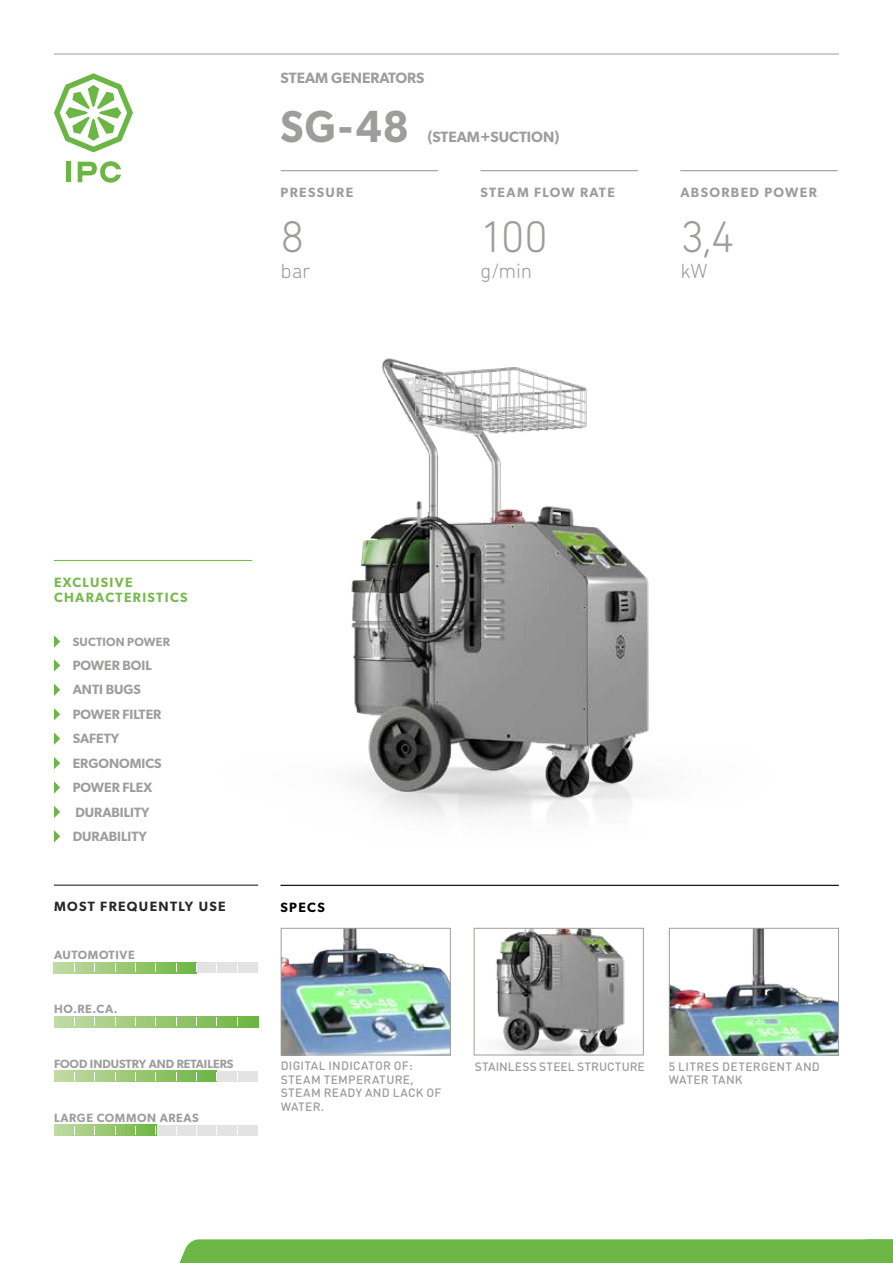
<style>
.page{position:relative;width:893px;height:1263px;background:#fff}
.page>*{position:absolute;margin:0;border:0;box-sizing:border-box;transform-origin:0 0}
.t1{font:300 45px "DIN Next Rounded LT Pro";color:#9d9d9c}
.t2{font:600 45px "Gibson";color:#9d9d9c;scale:.93 1}
.t3{font:300 21px "DIN Next Rounded LT Pro";letter-spacing:-.015em;color:#9d9d9c}
.t4{font:600 15px "Gibson";color:#9d9d9c}
.t5{font:600 13.5px/24.5px "Gibson";color:#9d9d9c}
.t6{font:600 13.5px "Gibson";letter-spacing:.1em;color:#9d9d9c}
.t7{font:600 13.5px/15px "Gibson";letter-spacing:.1em;color:#76b94d}
.t8{font:600 13.5px "Gibson";letter-spacing:.1em;color:#282827}
.t9{font:600 13.5px "Gibson";letter-spacing:.1em;color:#000}
.t10{font:500 12px/13.5px "DIN Round Pro";letter-spacing:.02em;color:#9d9d9c}
.t11{font:600 12px "Gibson";letter-spacing:.015em;color:#9d9d9c}
.t12{font:600 12px "Gibson";letter-spacing:.05em;color:#9d9d9c}
</style>
<div class="page">
<hr style="left:54px;top:54px;width:785px;height:1px;background:#9d9d9c">
<div style="left:66px;top:162px;width:5px;height:20px;background:#6bb644"></div>
<svg style="left:78px;top:161px;width:43px;height:22px"></svg>
<svg style="left:54px;top:73px;width:79px;height:79px"></svg>
<div style="left:179px;top:1239px;width:714px;height:24px;background:#6bb644"></div>
<hr style="left:281px;top:170px;width:157px;height:1px;background:#9d9d9c">
<hr style="left:480px;top:170px;width:158px;height:1px;background:#9d9d9c">
<hr style="left:680px;top:170px;width:158px;height:1px;background:#9d9d9c">
<hr style="left:54px;top:560px;width:198px;height:1px;background:#76b94d">
<svg style="left:54px;top:659px;width:6px;height:13px"></svg>
<svg style="left:54px;top:684px;width:6px;height:12px"></svg>
<svg style="left:54px;top:708px;width:6px;height:12px"></svg>
<svg style="left:54px;top:732px;width:6px;height:13px"></svg>
<svg style="left:54px;top:757px;width:6px;height:12px"></svg>
<svg style="left:54px;top:781px;width:6px;height:13px"></svg>
<svg style="left:54px;top:806px;width:6px;height:12px"></svg>
<svg style="left:54px;top:830px;width:6px;height:12px"></svg>
<hr style="left:280px;top:885px;width:559px;height:1px;background:#000">
<img style="left:671px;top:930px;width:166px;height:123px">
<div style="left:669px;top:928px;width:170px;height:127px;border:1px solid #9d9d9c"></div>
<div style="left:54px;top:1125px;width:204px;height:10px;background:#e3e3e3"></div>
<svg style="left:54px;top:1125px;width:102px;height:10px"></svg>
<div style="left:54px;top:962px;width:204px;height:11px;background:#e3e3e3"></div>
<svg style="left:54px;top:962px;width:143px;height:11px;background:#9dca79"></svg>
<hr style="left:54px;top:884px;width:204px;height:2px;background:#282827">
<svg style="left:54px;top:1016px;width:204px;height:11px;background:#9cca79"></svg>
<div style="left:54px;top:1071px;width:204px;height:10px;background:#e3e3e3"></div>
<svg style="left:54px;top:1071px;width:163px;height:10px;background:#9dca7a"></svg>
<img style="left:283px;top:930px;width:166px;height:123px">
<div style="left:281px;top:928px;width:170px;height:127px;border:1px solid #9d9d9c"></div>
<img style="left:212px;top:358px;width:437px;height:460px">
<img style="left:496px;top:930px;width:129px;height:123px">
<div style="left:474px;top:928px;width:170px;height:127px;border:1px solid #9d9d9c"></div>
<svg style="left:54px;top:635px;width:6px;height:13px"></svg>
<p class="t4" style="left:281px;top:69px;width:145px">STEAM GENERATORS</p>
<h1 class="t2" style="left:281px;top:100px;width:140px">SG-48</h1>
<p class="t4" style="left:427px;top:128px;width:133px">(STEAM+SUCTION)</p>
<p class="t6" style="left:281px;top:184px;width:74px">PRESSURE</p>
<p class="t6" style="left:480px;top:184px;width:136px">STEAM FLOW RATE</p>
<p class="t6" style="left:680px;top:184px;width:138px">ABSORBED POWER</p>
<h1 class="t1" style="left:281px;top:211px;width:25px">8</h1>
<h2 class="t3" style="left:281px;top:258px;width:31px">bar</h2>
<h1 class="t1" style="left:480px;top:211px;width:69px">100</h1>
<h2 class="t3" style="left:480px;top:258px;width:53px">g/min</h2>
<h1 class="t1" style="left:680px;top:211px;width:56px">3,4</h1>
<h2 class="t3" style="left:680px;top:258px;width:29px">kW</h2>
<p class="t7" style="left:54px;top:574px;width:135px">EXCLUSIVE<br>CHARACTERISTICS</p>
<p class="t11" style="left:73px;top:635px;width:99px">SUCTION POWER</p>
<p class="t5" style="left:73px;top:653px;width:90px">POWER BOIL<br>ANTI BUGS<br>POWER FILTER<br>SAFETY<br>ERGONOMICS<br>POWER FLEX<br>DURABILITY<br>DURABILITY</p>
<p class="t8" style="left:54px;top:898px;width:173px">MOST FREQUENTLY USE</p>
<p class="t12" style="left:54px;top:948px;width:82px">AUTOMOTIVE</p>
<p class="t11" style="left:54px;top:1002px;width:65px">HO.RE.CA.</p>
<p class="t11" style="left:54px;top:1056px;width:181px">FOOD INDUSTRY AND RETAILERS</p>
<p class="t12" style="left:54px;top:1110px;width:146px">LARGE COMMON AREAS</p>
<p class="t9" style="left:280px;top:899px;width:46px">SPECS</p>
<p class="t10" style="left:281px;top:1059px;width:162px">DIGITAL INDICATOR OF:<br>STEAM TEMPERATURE,<br>STEAM READY AND LACK OF<br>WATER.</p>
<p class="t10" style="left:475px;top:1059px;width:172px">STAINLESS STEEL STRUCTURE</p>
<p class="t10" style="left:669px;top:1059px;width:153px">5 LITRES DETERGENT AND<br>WATER TANK</p>
</div>
